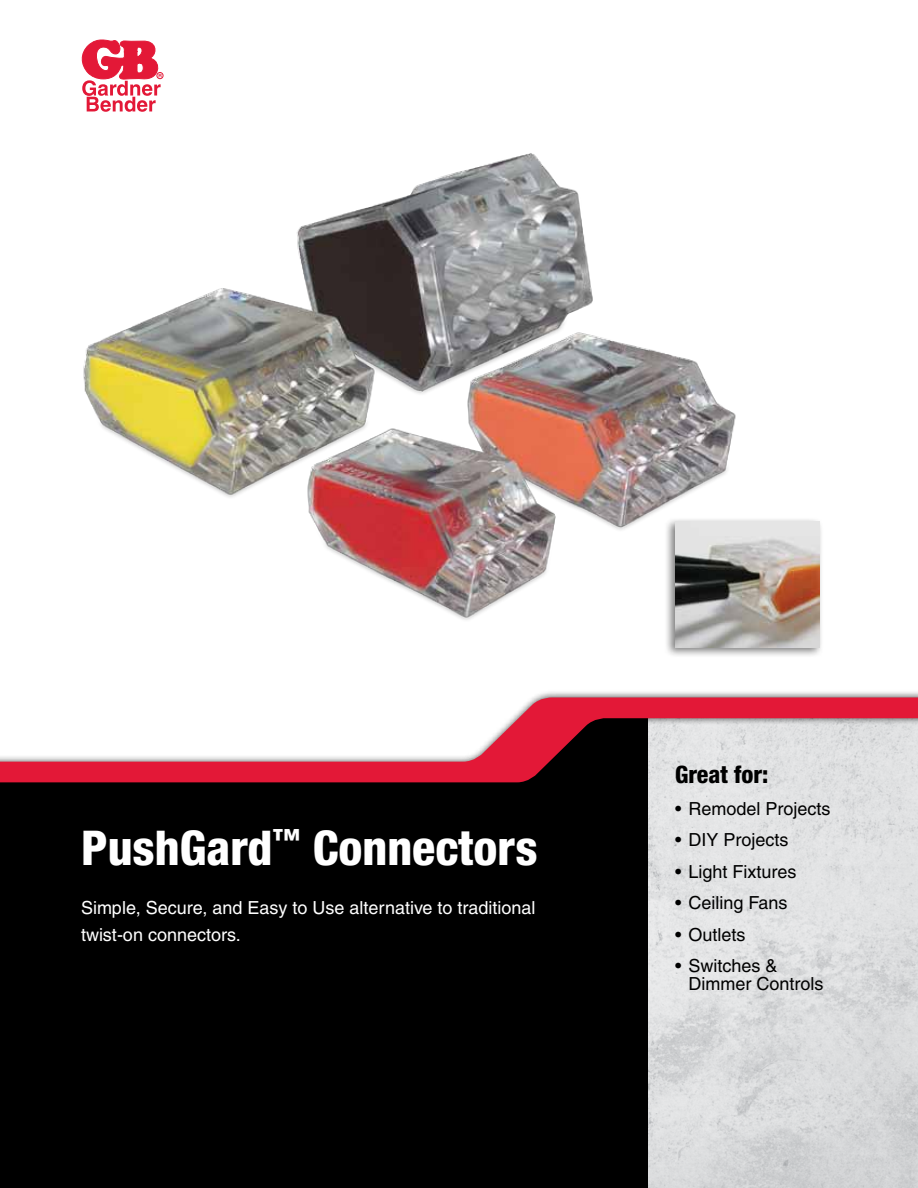
<style>
.page{position:relative;width:918px;height:1188px;background:#fff}
.page>*{position:absolute;margin:0;border:0;box-sizing:border-box;transform-origin:0 0}
.t1{font:800 condensed 48px "Helvetica Neue LT Std";color:#fff}
.t2{font:800 condensed 24px "Helvetica Neue LT Std";color:#000}
.t3{font:18px/18px "Helvetica";color:#000}
.t4{font:18px/27px "Helvetica";color:#fff}
</style>
<div class="page">
<div style="left:157px;top:72px;width:6px;height:7px;border:1px solid #e31837;border-radius:50%"></div>
<svg style="left:81px;top:39px;width:81px;height:73px"></svg>
<div style="left:664px;top:517px;width:160px;height:141px;background:#000;opacity:.5"></div>
<img style="left:783px;top:521px;width:36px;height:126px">
<div style="left:0;top:790px;width:648px;height:398px;background:#000"></div>
<img style="left:648px;top:790px;width:270px;height:398px">
<div style="left:0;top:690px;width:918px;height:100px;background:#000;opacity:.75"></div>
<svg style="left:0;top:698px;width:918px;height:84px"></svg>
<img style="left:83px;top:153px;width:700px;height:505px">
<h1 class="t1" style="left:81px;top:818px;width:458px">PushGard<sup>™</sup> Connectors</h1>
<p class="t4" style="left:81px;top:894px;width:456px">Simple, Secure, and Easy to Use alternative to traditional twist-on connectors.</p>
<h2 class="t2" style="left:675px;top:760px;width:95px">Great for:</h2>
<p class="t3" style="left:675px;top:799px;width:157px">• Remodel Projects</p>
<p class="t3" style="left:675px;top:831px;width:115px">• DIY Projects</p>
<p class="t3" style="left:675px;top:862px;width:123px">• Light Fixtures</p>
<p class="t3" style="left:675px;top:894px;width:114px">• Ceiling Fans</p>
<p class="t3" style="left:675px;top:925px;width:72px">• Outlets</p>
<p class="t3" style="left:688px;top:957px;width:136px;text-indent:-14px">• Switches &amp;<br>Dimmer Controls</p>
</div>
